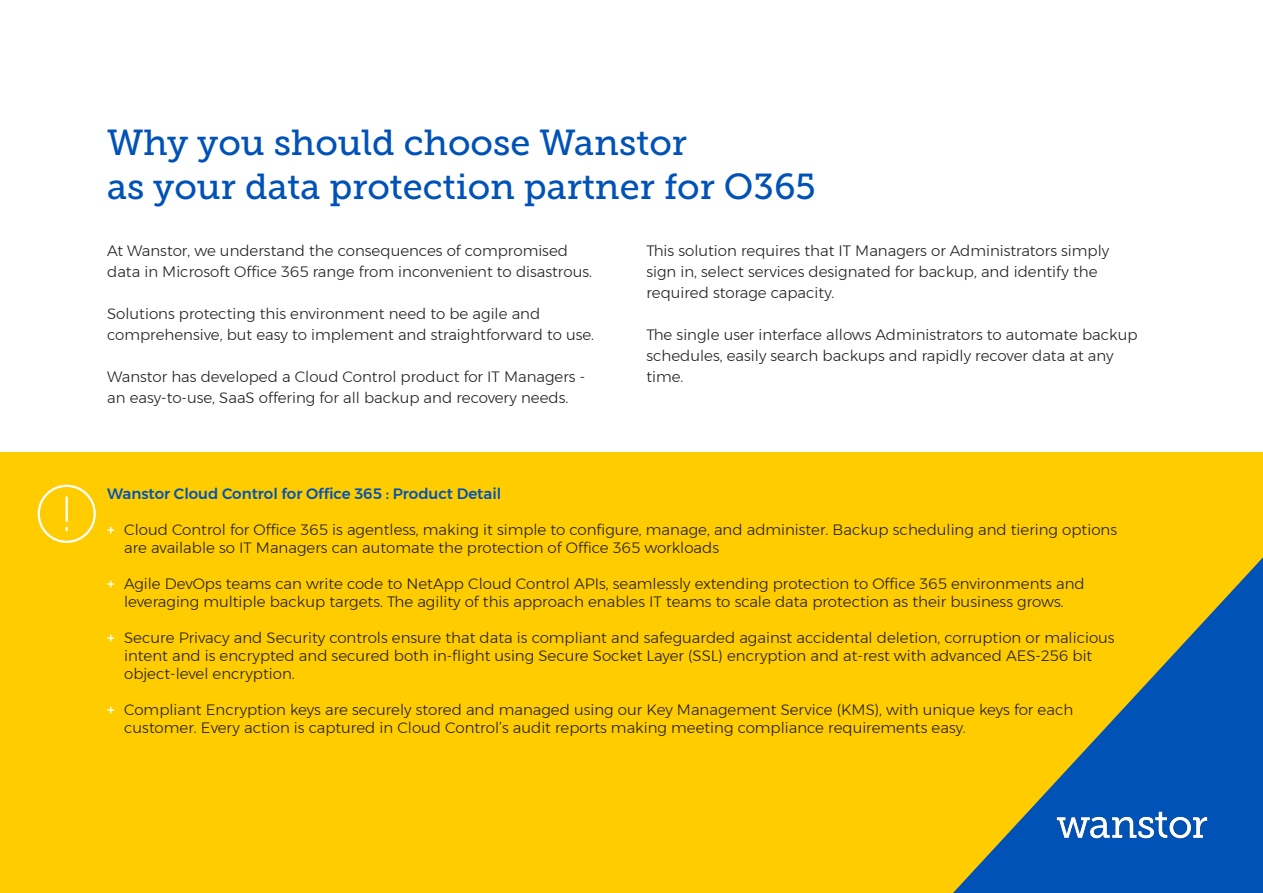
<style>
.page{position:relative;width:1263px;height:893px;background:#fff}
.page>*{position:absolute;margin:0;border:0;box-sizing:border-box;transform-origin:0 0}
.t1{font:36px "Museo Slab 500";color:#0052b7}
.t2{font:300 15px/21px "Montserrat";color:#231f20}
.t3{font:500 15px "Montserrat";color:#0052b7}
.s1{font-weight:500;color:#fff}
</style>
<div class="page">
<div style="left:0;top:453px;width:1263px;height:440px;background:#fc0"></div>
<svg style="left:37px;top:484px;width:59px;height:59px"></svg>
<hr style="left:66px;top:497px;width:2px;height:24px;background:#fff">
<svg style="left:953px;top:557px;width:310px;height:336px"></svg>
<p class="t1" style="left:107px;top:123px;width:581px">Why you should choose Wanstor</p>
<p class="t1" style="left:107px;top:166px;width:710px">as your data protection partner for O365</p>
<p class="t2" style="left:107px;top:240px;width:486px">At Wanstor, we understand the consequences of compromised data in Microsoft Office 365 range from inconvenient to disastrous.</p>
<p class="t2" style="left:107px;top:303px;width:488px">Solutions protecting this environment need to be agile and comprehensive, but easy to implement and straightforward to use.</p>
<p class="t2" style="left:107px;top:366px;width:480px">Wanstor has developed a Cloud Control product for IT Managers - an easy-to-use, SaaS offering for all backup and recovery needs.</p>
<p class="t2" style="left:646px;top:240px;width:464px">This solution requires that IT Managers or Administrators simply sign in, select services designated for backup, and identify the required storage capacity.</p>
<p class="t2" style="left:646px;top:324px;width:493px">The single user interface allows Administrators to automate backup schedules, easily search backups and rapidly recover data at any time.</p>
<p class="t3" style="left:107px;top:481px;width:396px">Wanstor Cloud Control for Office 365 : Product Detail</p>
<p class="t2" style="left:124px;top:520px;width:994px;line-height:18px;text-indent:-17px"><span class="s1">+</span> Cloud Control for Office 365 is agentless, making it simple to configure, manage, and administer. Backup scheduling and tiering options are available so IT Managers can automate the protection of Office 365 workloads</p>
<p class="t2" style="left:107px;top:574px;width:979px;line-height:18px;text-align:center"><span class="s1">+</span> Agile DevOps teams can write code to NetApp Cloud Control APIs, seamlessly extending protection to Office 365 environments and leveraging multiple backup targets. The agility of this approach enables IT teams to scale data protection as their business grows.</p>
<p class="t2" style="left:124px;top:628px;width:992px;line-height:18px;text-indent:-17px"><span class="s1">+</span> Secure Privacy and Security controls ensure that data is compliant and safeguarded against accidental deletion, corruption or malicious intent and is encrypted and secured both in-flight using Secure Socket Layer (SSL) encryption and at-rest with advanced AES-256 bit object-level encryption.</p>
<p class="t2" style="left:124px;top:700px;width:951px;line-height:18px;text-indent:-17px"><span class="s1">+</span> Compliant Encryption keys are securely stored and managed using our Key Management Service (KMS), with unique keys for each customer. Every action is captured in Cloud Control’s audit reports making meeting compliance requirements easy.</p>
</div>
